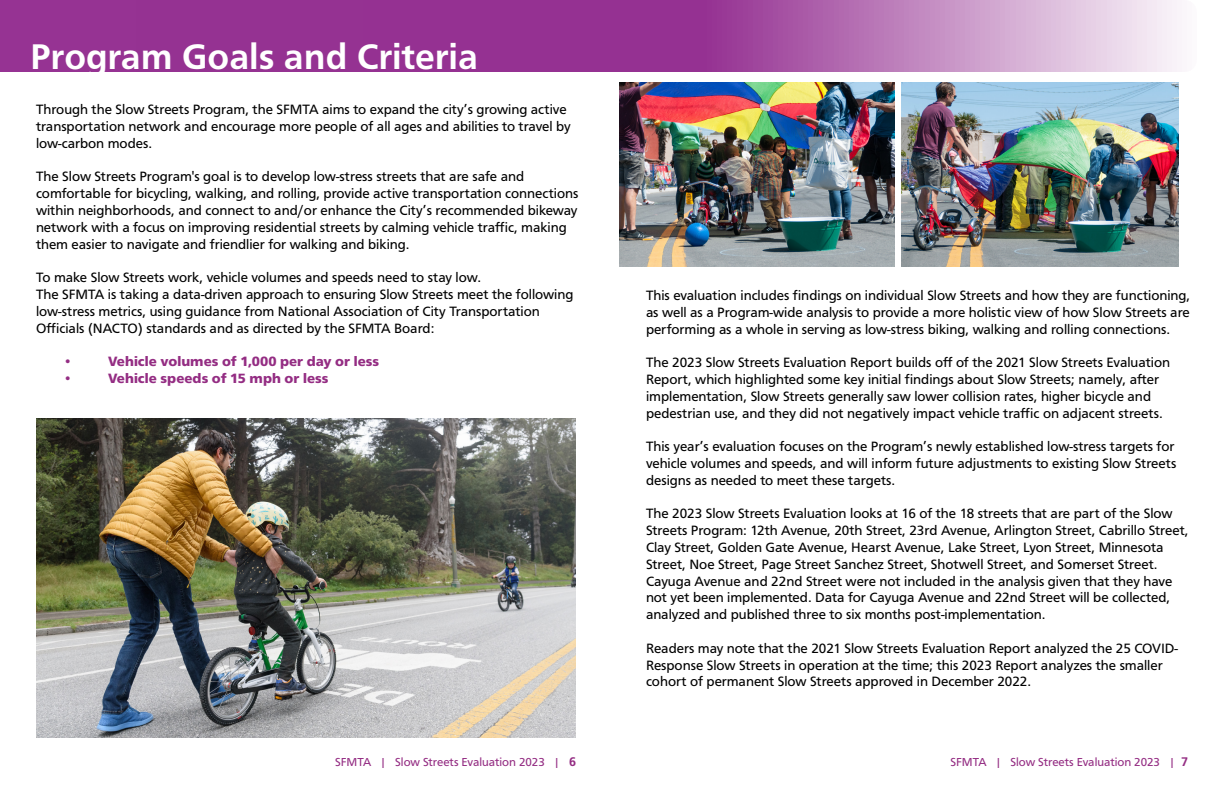
<style>
.page{position:relative;width:1224px;height:792px;background:#fff}
.page>*{position:absolute;margin:0;border:0;box-sizing:border-box;transform-origin:0 0}
.t1{font:700 37px "Graphein Pro";color:#fff}
.t2{font:14px/16.8px "Graphein Pro";color:#000}
.t3{font:900 14px "Graphein Pro";color:#942d83}
.t4{font:12px "Graphein Pro";color:#942d83}
.s1{font-weight:700;font-size:13px}
</style>
<div class="page">
<svg style="left:0;top:0;width:1182px;height:72px;background:#a958a6"></svg>
<img style="left:36px;top:418px;width:540px;height:320px">
<img style="left:619px;top:82px;width:275px;height:184px">
<img style="left:901px;top:82px;width:278px;height:185px">
<h1 class="t1" style="left:30px;top:35px;width:449px">Program Goals and Criteria</h1>
<p class="t2" style="left:36px;top:101px;width:536px">Through the Slow Streets Program, the SFMTA aims to expand the city’s growing active transportation network and encourage more people of all ages and abilities to travel by low-carbon modes.</p>
<p class="t2" style="left:36px;top:168px;width:544px">The Slow Streets Program's goal is to develop low-stress streets that are safe and comfortable for bicycling, walking, and rolling, provide active transportation connections within neighborhoods, and connect to and/or enhance the City’s recommended bikeway network with a focus on improving residential streets by calming vehicle traffic, making them easier to navigate and friendlier for walking and biking.</p>
<p class="t2" style="left:36px;top:269px;width:539px">To make Slow Streets work, vehicle volumes and speeds need to stay low.<br>The SFMTA is taking a data-driven approach to ensuring Slow Streets meet the following low-stress metrics, using guidance from National Association of City Transportation Officials (NACTO) standards and as directed by the SFMTA Board:</p>
<p class="t3" style="left:63px;top:354px;width:11px">•</p>
<p class="t3" style="left:108px;top:354px;width:273px">Vehicle volumes of 1,000 per day or less</p>
<p class="t3" style="left:63px;top:370px;width:11px">•</p>
<p class="t3" style="left:108px;top:370px;width:222px">Vehicle speeds of 15 mph or less</p>
<p class="t2" style="left:646px;top:287px;width:546px;text-align:justify">This evaluation includes findings on individual Slow Streets and how they are functioning, as well as a Program-wide analysis to provide a more holistic view of how Slow Streets are performing as a whole in serving as low-stress biking, walking and rolling connections.</p>
<p class="t2" style="left:646px;top:354px;width:526px">The 2023 Slow Streets Evaluation Report builds off of the 2021 Slow Streets Evaluation Report, which highlighted some key initial findings about Slow Streets; namely, after implementation, Slow Streets generally saw lower collision rates, higher bicycle and pedestrian use, and they did not negatively impact vehicle traffic on adjacent streets.</p>
<p class="t2" style="left:646px;top:438px;width:532px">This year’s evaluation focuses on the Program’s newly established low-stress targets for vehicle volumes and speeds, and will inform future adjustments to existing Slow Streets designs as needed to meet these targets.</p>
<p class="t2" style="left:646px;top:505px;width:544px">The 2023 Slow Streets Evaluation looks at 16 of the 18 streets that are part of the Slow Streets Program: 12th Avenue, 20th Street, 23rd Avenue, Arlington Street, Cabrillo Street, Clay Street, Golden Gate Avenue, Hearst Avenue, Lake Street, Lyon Street, Minnesota Street, Noe Street, Page Street Sanchez Street, Shotwell Street, and Somerset Street.<br>Cayuga Avenue and 22nd Street were not included in the analysis given that they have not yet been implemented. Data for Cayuga Avenue and 22nd Street will be collected, analyzed and published three to six months post-implementation.</p>
<p class="t2" style="left:646px;top:640px;width:534px">Readers may note that the 2021 Slow Streets Evaluation Report analyzed the 25 COVID-<br>Response Slow Streets in operation at the time; this 2023 Report analyzes the smaller cohort of permanent Slow Streets approved in December 2022.</p>
<p class="t4" style="left:335px;top:755px;width:242px">SFMTA | Slow Streets Evaluation 2023 | <span class="s1">6</span></p>
<p class="t4" style="left:950px;top:755px;width:239px">SFMTA | Slow Streets Evaluation 2023 | <span class="s1">7</span></p>
</div>
